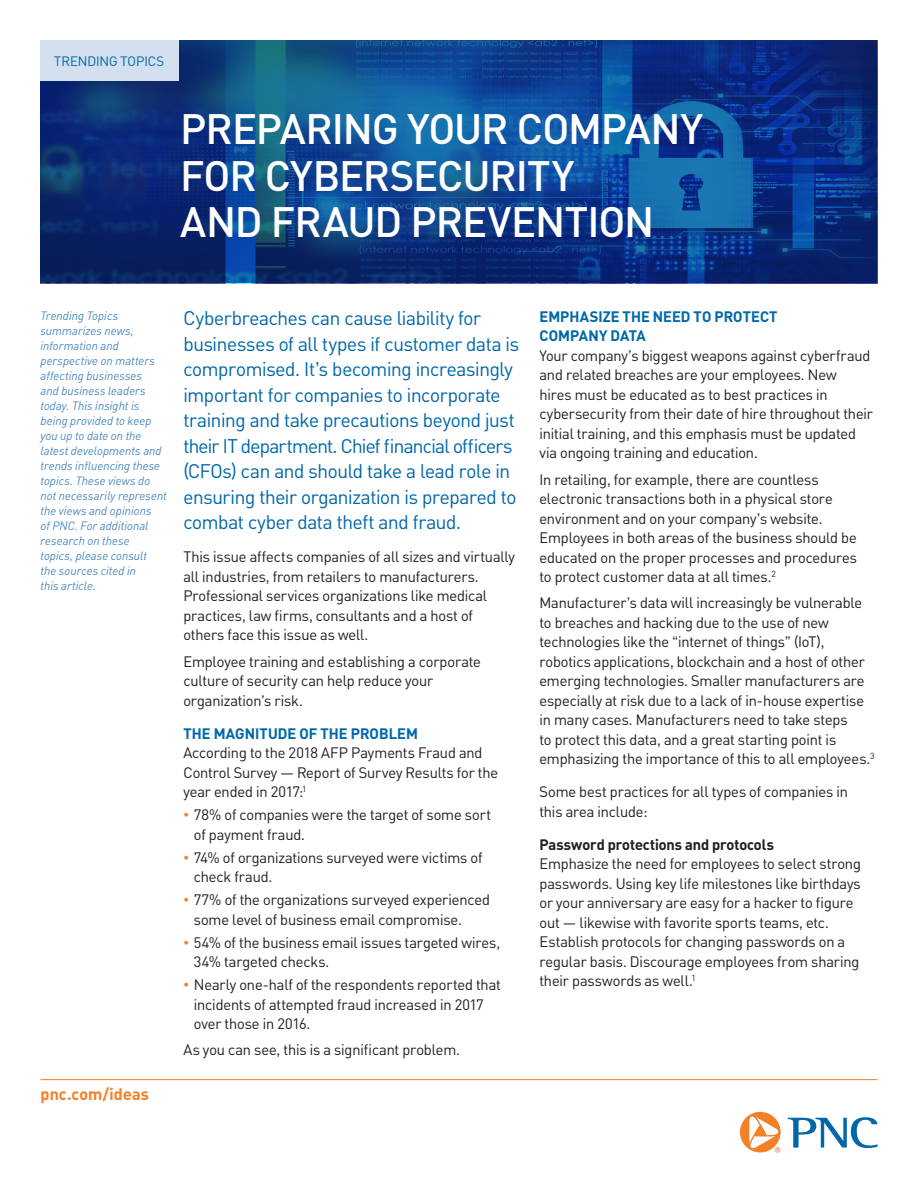
<style>
.page{position:relative;width:918px;height:1188px;background:#fff}
.page>*{position:absolute;margin:0;border:0;box-sizing:border-box;transform-origin:0 0}
.Paragraph_Style_1{font:500 42px/46.5px "PNC Brand";letter-spacing:-.01em;color:#fff}
.Paragraph_Style_1-2{font:19.5px/25.5px "PNC Brand";letter-spacing:-.015em;color:#0068a9}
.Paragraph_Style_1-3{font:700 16.5px "PNC Brand";letter-spacing:.01em;color:#f48026}
.t1{font:15px/19.5px "PNC Brand";letter-spacing:-.005em;color:#231f20}
.t2{font:700 15px/19.5px "PNC Brand";letter-spacing:.005em;color:#0068a9}
.t3{font:700 15px "PNC Brand";color:#231f20}
.t4{font:13.5px "PNC Brand";color:#0068a9}
.Paragraph_Style_1-4{font:italic 12px/15px "PNC Brand";letter-spacing:.01em;color:#4a89be}
.s1{color:#f48026}
</style>
<div class="page">
<svg style="left:40px;top:40px;width:838px;height:244px;background:#0d3e86"></svg>
<hr style="left:40px;top:1079px;width:838px;height:1px;background:#f48026">
<svg style="left:788px;top:1117px;width:89px;height:31px"></svg>
<svg style="left:740px;top:1112px;width:41px;height:41px"></svg>
<div style="left:40px;top:40px;width:139px;height:41px;background:#d4e0ef"></div>
<p class="t4" style="left:54px;top:53px;width:112px">TRENDING TOPICS</p>
<p class="Paragraph_Style_1" style="left:181px;top:104px;width:524px">PREPARING YOUR COMPANY<br>FOR CYBERSECURITY<br>AND FRAUD PREVENTION</p>
<p class="Paragraph_Style_1-4" style="left:40px;top:308px;width:128px">Trending Topics summarizes news, information and perspective on matters affecting businesses<br>and business leaders today. This insight is being provided to keep you up to date on the latest developments and trends influencing these topics. These views do not necessarily represent the views and opinions<br>of PNC. For additional research on these<br>topics, please consult<br>the sources cited in<br>this article.</p>
<p class="Paragraph_Style_1-3" style="left:40px;top:1083px;width:110px">pnc.com/ideas</p>
<p class="Paragraph_Style_1-2" style="left:183px;top:305px;width:337px">Cyberbreaches can cause liability for businesses of all types if customer data is compromised. It’s becoming increasingly important for companies to incorporate training and take precautions beyond just their IT department. Chief financial officers (CFOs) can and should take a lead role in ensuring their organization is prepared to combat cyber data theft and fraud.</p>
<p class="t1" style="left:183px;top:547px;width:333px">This issue affects companies of all sizes and virtually all industries, from retailers to manufacturers.<br>Professional services organizations like medical practices, law firms, consultants and a host of others face this issue as well.</p>
<p class="t1" style="left:183px;top:651px;width:299px">Employee training and establishing a corporate culture of security can help reduce your organization’s risk.</p>
<p class="t2" style="left:183px;top:723px;width:236px">THE MAGNITUDE OF THE PROBLEM</p>
<p class="t1" style="left:183px;top:743px;width:316px">According to the 2018 AFP Payments Fraud and<br>Control Survey — Report of Survey Results for the year ended in 2017:<sup>1</sup></p>
<p class="t1" style="left:194px;top:805px;width:299px;text-indent:-10px"><span class="s1">°</span> 78% of companies were the target of some sort of payment fraud.</p>
<p class="t1" style="left:194px;top:847px;width:290px;text-indent:-10px"><span class="s1">°</span> 74% of organizations surveyed were victims of check fraud.</p>
<p class="t1" style="left:194px;top:890px;width:298px;text-indent:-10px"><span class="s1">°</span> 77% of the organizations surveyed experienced some level of business email compromise.</p>
<p class="t1" style="left:194px;top:932px;width:308px;text-indent:-10px"><span class="s1">°</span> 54% of the business email issues targeted wires,<br>34% targeted checks.</p>
<p class="t1" style="left:194px;top:975px;width:308px;text-indent:-10px"><span class="s1">°</span> Nearly one-half of the respondents reported that incidents of attempted fraud increased in 2017 over those in 2016.</p>
<p class="t1" style="left:183px;top:1040px;width:278px">As you can see, this is a significant problem.</p>
<p class="t2" style="left:540px;top:306px;width:240px">EMPHASIZE THE NEED TO PROTECT<br>COMPANY DATA</p>
<p class="t1" style="left:539px;top:346px;width:335px">Your company’s biggest weapons against cyberfraud and related breaches are your employees. New<br>hires must be educated as to best practices in cybersecurity from their date of hire throughout their initial training, and this emphasis must be updated via ongoing training and education.</p>
<p class="t1" style="left:539px;top:469px;width:319px">In retailing, for example, there are countless electronic transactions both in a physical store environment and on your company’s website.<br>Employees in both areas of the business should be educated on the proper processes and procedures to protect customer data at all times.<sup>2</sup></p>
<p class="t1" style="left:539px;top:593px;width:337px">Manufacturer’s data will increasingly be vulnerable to breaches and hacking due to the use of new technologies like the “internet of things” (IoT), robotics applications, blockchain and a host of other emerging technologies. Smaller manufacturers are especially at risk due to a lack of in-house expertise in many cases. Manufacturers need to take steps<br>to protect this data, and a great starting point is emphasizing the importance of this to all employees.<sup>3</sup></p>
<p class="t1" style="left:539px;top:782px;width:310px">Some best practices for all types of companies in this area include:</p>
<p class="t3" style="left:539px;top:835px;width:236px">Password protections and protocols</p>
<p class="t1" style="left:539px;top:854px;width:323px">Emphasize the need for employees to select strong passwords. Using key life milestones like birthdays or your anniversary are easy for a hacker to figure out — likewise with favorite sports teams, etc.<br>Establish protocols for changing passwords on a regular basis. Discourage employees from sharing their passwords as well.<sup>1</sup></p>
</div>
